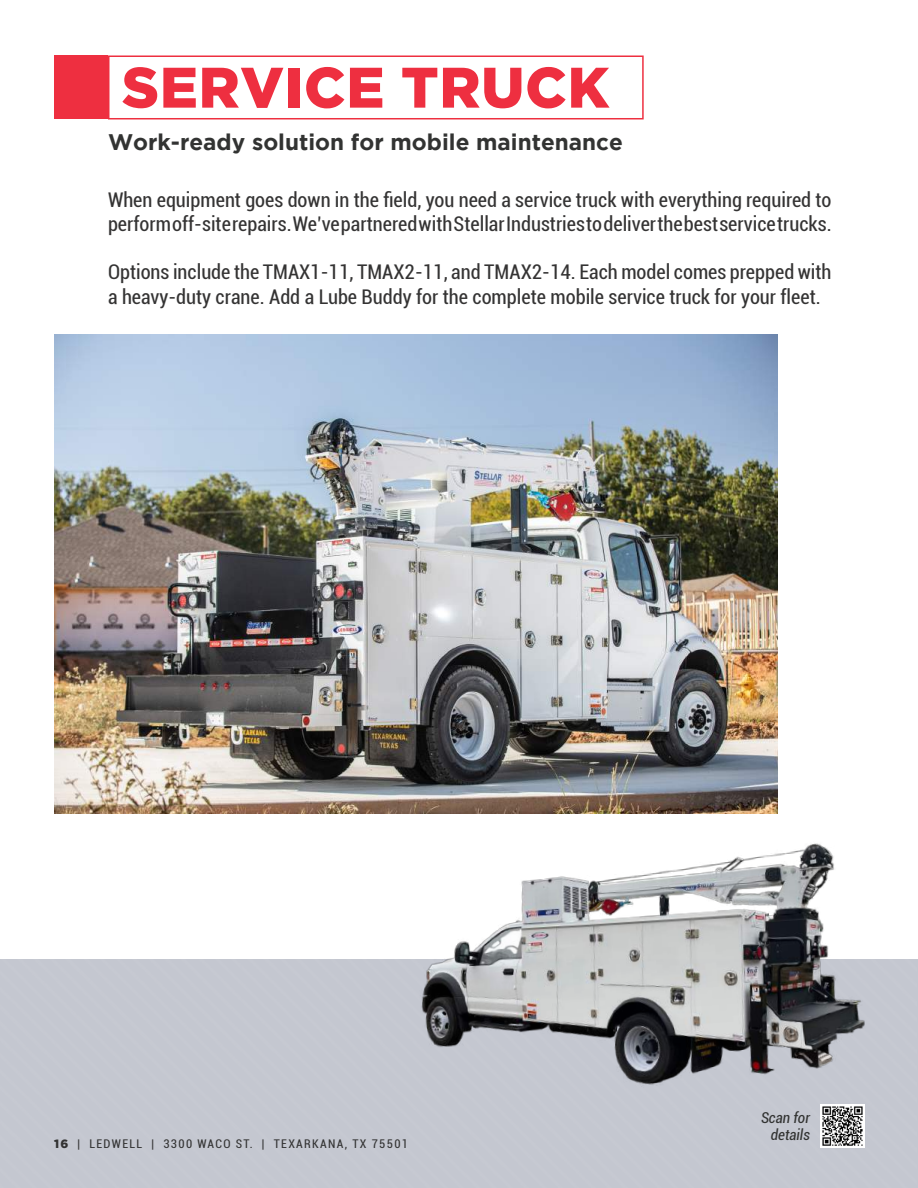
<style>
.page{position:relative;width:918px;height:1188px;background:#fff}
.page>*{position:absolute;margin:0;border:0;box-sizing:border-box;transform-origin:0 0}
.t1{font:900 57px "Gotham";letter-spacing:.015em;color:#ee2f40}
.t2{font:700 22.5px "Gotham";color:#323332}
.t3{font:condensed 20.25px/24.3px "Roboto";color:#343333}
.t4{font:italic condensed 15px/16.5px "Roboto";color:#323332;text-align:right}
.t5{font:condensed 12px "Roboto";letter-spacing:.11em;color:#333}
.s1{font-family:"Gotham";font-weight:900;font-stretch:normal}
</style>
<div class="page">
<img style="left:0;top:55px;width:847px;height:1133px">
<img style="left:847px;top:959px;width:71px;height:229px">
<h1 class="t1" style="left:122px;top:55px;width:489px">SERVICE TRUCK</h1>
<p class="t2" style="left:108px;top:129px;width:516px">Work-ready solution for mobile maintenance</p>
<p class="t3" style="left:108px;top:187px;width:725px">When equipment goes down in the field, you need a service truck with everything required to perform off-site repairs. We’ve partnered with Stellar Industries to deliver the best service trucks.</p>
<p class="t3" style="left:108px;top:259px;width:725px">Options include the TMAX1-11, TMAX2-11, and TMAX2-14. Each model comes prepped with a heavy-duty crane. Add a Lube Buddy for the complete mobile service truck for your fleet.</p>
<p class="t5" style="left:54px;top:1135px;width:356px"><span class="s1">16</span> | LEDWELL | 3300 WACO ST. | TEXARKANA, TX 75501</p>
<p class="t4" style="left:761px;top:1109px;width:50px">Scan for details</p>
</div>
